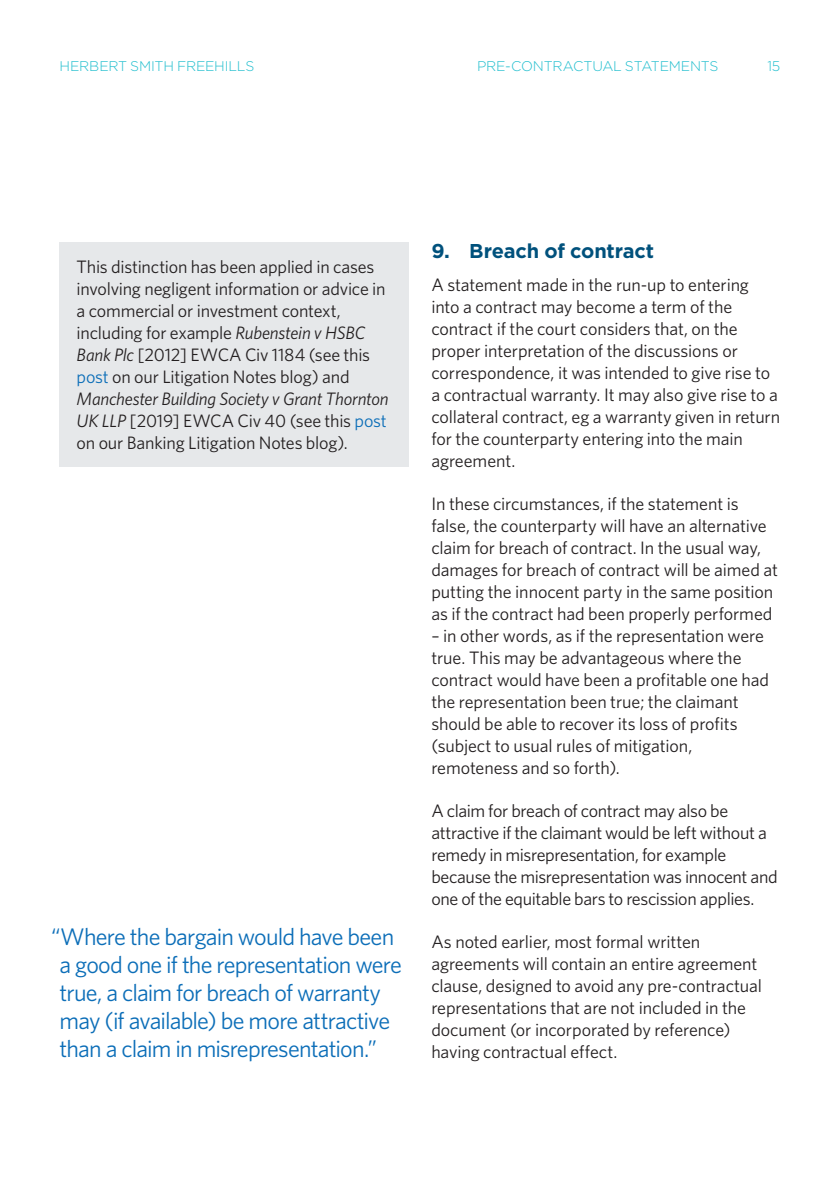
<style>
.page{position:relative;width:840px;height:1191px;background:#fff}
.page>*{position:absolute;margin:0;border:0;box-sizing:border-box;transform-origin:0 0}
.t1{font:24px/28px "Whitney";letter-spacing:-.035em;color:#0c6eb8}
.t2{font:700 20px "Gotham";letter-spacing:-.01em;color:#00517c}
.t3{font:18px/22px "Whitney";letter-spacing:-.01em;color:#231f20}
.t4{font:300 14px "Gotham";letter-spacing:-.02em;color:#21bece}
.s1{font-style:italic}
.s2{color:#0c6eb8}
</style>
<div class="page">
<div style="left:60px;top:242px;width:348px;height:224px;background:#e6e8ea"></div>
<p class="t4" style="left:60px;top:57px;width:196px">HERBERT SMITH FREEHILLS</p>
<p class="t4" style="left:477px;top:57px;width:243px">PRE-CONTRACTUAL STATEMENTS</p>
<p class="t4" style="left:766px;top:57px;width:15px">15</p>
<p class="t3" style="left:77px;top:255px;width:313px">This distinction has been applied in cases involving negligent information or advice in a commercial or investment context, including for example <span class="s1">Rubenstein v HSBC Bank Plc</span> [2012] EWCA Civ 1184 (see this <span class="s2">post</span> on our Litigation Notes blog) and <span class="s1">Manchester Building Society v Grant Thornton UK LLP</span> [2019] EWCA Civ 40 (see this <span class="s2">post </span>on our Banking Litigation Notes blog).</p>
<h1 class="t1" style="left:60px;top:922px;width:343px;text-indent:-8px">“Where the bargain would have been a good one if the representation were true, a claim for breach of warranty may (if available) be more attractive than a claim in misrepresentation.”</h1>
<p class="t2" style="left:431px;top:237px;width:224px">9. Breach of contract</p>
<p class="t3" style="left:431px;top:273px;width:350px">A statement made in the run-up to entering into a contract may become a term of the contract if the court considers that, on the proper interpretation of the discussions or correspondence, it was intended to give rise to a contractual warranty. It may also give rise to a collateral contract, eg a warranty given in return for the counterparty entering into the main agreement.</p>
<p class="t3" style="left:431px;top:492px;width:348px">In these circumstances, if the statement is false, the counterparty will have an alternative claim for breach of contract. In the usual way, damages for breach of contract will be aimed at putting the innocent party in the same position as if the contract had been properly performed</p>
<p class="t3" style="left:431px;top:624px;width:339px">– in other words, as if the representation were true. This may be advantageous where the contract would have been a profitable one had the representation been true; the claimant should be able to recover its loss of profits (subject to usual rules of mitigation, remoteness and so forth).</p>
<p class="t3" style="left:431px;top:799px;width:347px">A claim for breach of contract may also be attractive if the claimant would be left without a remedy in misrepresentation, for example because the misrepresentation was innocent and one of the equitable bars to rescission applies.</p>
<p class="t3" style="left:431px;top:930px;width:332px">As noted earlier, most formal written agreements will contain an entire agreement clause, designed to avoid any pre-contractual representations that are not included in the document (or incorporated by reference) having contractual effect.</p>
</div>
